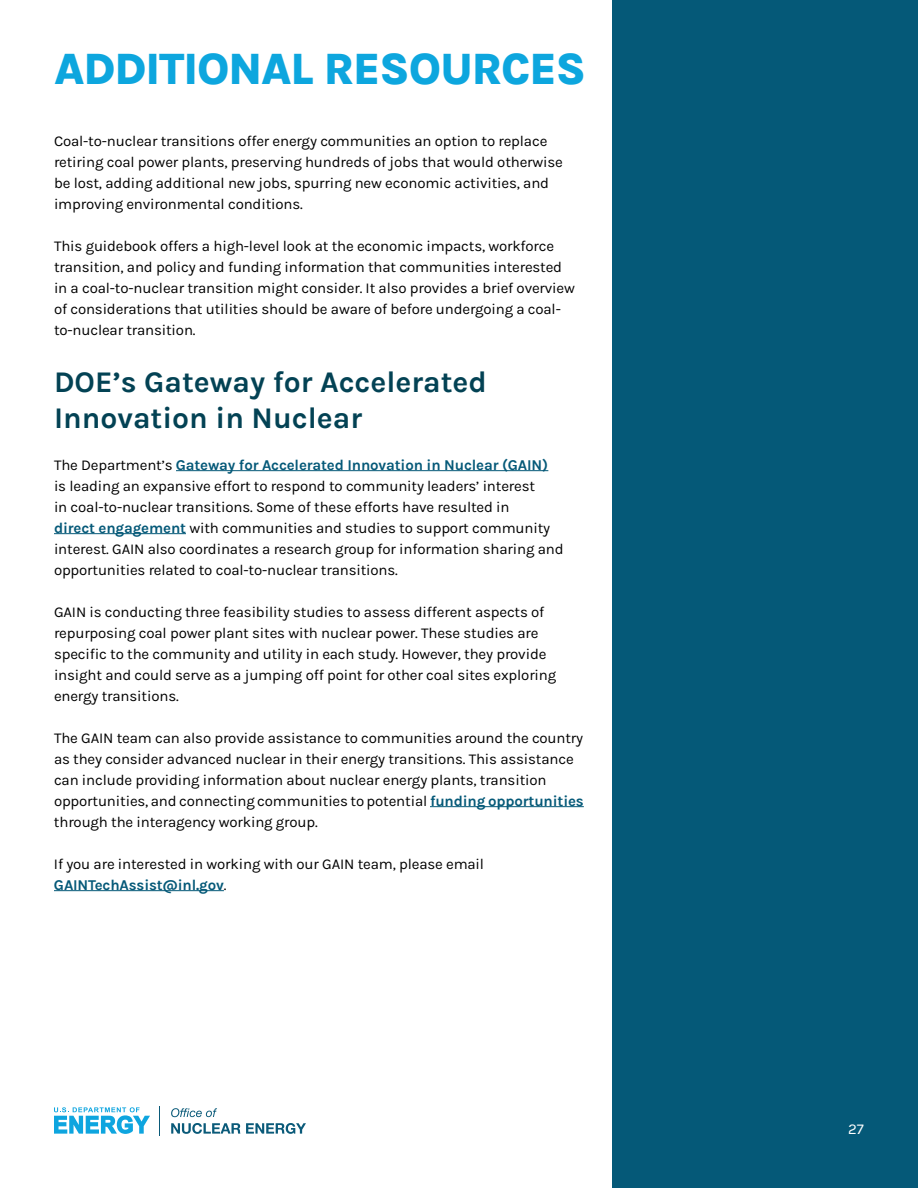
<style>
.page{position:relative;width:918px;height:1188px;background:#fff}
.page>*{position:absolute;margin:0;border:0;box-sizing:border-box;transform-origin:0 0}
.t1{font:800 45px "Karla";letter-spacing:-.025em;color:#0da6de}
.t2{font:700 30px/36px "Karla";color:#034254}
.t3{font:15px/21px "Karla";letter-spacing:-.01em;color:#000}
.t4{font:15px "Karla";color:#fff}
.s1{font-weight:700;color:#055978}
</style>
<div class="page">
<div style="left:612px;top:0;width:306px;height:1188px;background:#055978"></div>
<svg style="left:54px;top:1107px;width:96px;height:27px"></svg>
<hr style="left:159px;top:1106px;width:1px;height:30px;background:#0a5a79">
<svg style="left:171px;top:1108px;width:46px;height:9px"></svg>
<svg style="left:171px;top:1123px;width:69px;height:11px"></svg>
<svg style="left:246px;top:1123px;width:60px;height:11px"></svg>
<hr style="left:176px;top:470px;width:372px;height:1px;background:#055978">
<hr style="left:54px;top:533px;width:132px;height:1px;background:#055978">
<hr style="left:430px;top:806px;width:154px;height:1px;background:#055978">
<hr style="left:54px;top:890px;width:170px;height:1px;background:#055978">
<h1 class="t1" style="left:54px;top:38px;width:534px">ADDITIONAL RESOURCES</h1>
<p class="t3" style="left:54px;top:130px;width:511px">Coal-to-nuclear transitions offer energy communities an option to replace retiring coal power plants, preserving hundreds of jobs that would otherwise be lost, adding additional new jobs, spurring new economic activities, and improving environmental conditions.</p>
<p class="t3" style="left:54px;top:235px;width:522px">This guidebook offers a high-level look at the economic impacts, workforce transition, and policy and funding information that communities interested in a coal-to-nuclear transition might consider. It also provides a brief overview of considerations that utilities should be aware of before undergoing a coal&shy;to-nuclear transition.</p>
<h2 class="t2" style="left:54px;top:363px;width:434px">DOE’s Gateway for Accelerated<br>Innovation in Nuclear</h2>
<p class="t3" style="left:54px;top:454px;width:511px">The Department’s <span class="s1">Gateway for Accelerated Innovation in Nuclear (GAIN) </span>is leading an expansive effort to respond to community leaders’ interest<br>in coal-to-nuclear transitions. Some of these efforts have resulted in<br><span class="s1">direct engagement</span> with communities and studies to support community interest. GAIN also coordinates a research group for information sharing and opportunities related to coal-to-nuclear transitions.</p>
<p class="t3" style="left:54px;top:601px;width:504px">GAIN is conducting three feasibility studies to assess different aspects of repurposing coal power plant sites with nuclear power. These studies are specific to the community and utility in each study. However, they provide insight and could serve as a jumping off point for other coal sites exploring energy transitions.</p>
<p class="t3" style="left:54px;top:727px;width:531px">The GAIN team can also provide assistance to communities around the country as they consider advanced nuclear in their energy transitions. This assistance can include providing information about nuclear energy plants, transition opportunities, and connecting communities to potential <span class="s1">funding opportunities </span>through the interagency working group.</p>
<p class="t3" style="left:54px;top:853px;width:432px">If you are interested in working with our GAIN team, please email<br><span class="s1">GAINTechAssist@inl.gov</span>.</p>
<p class="t4" style="left:848px;top:1119px;width:17px">27</p>
</div>
